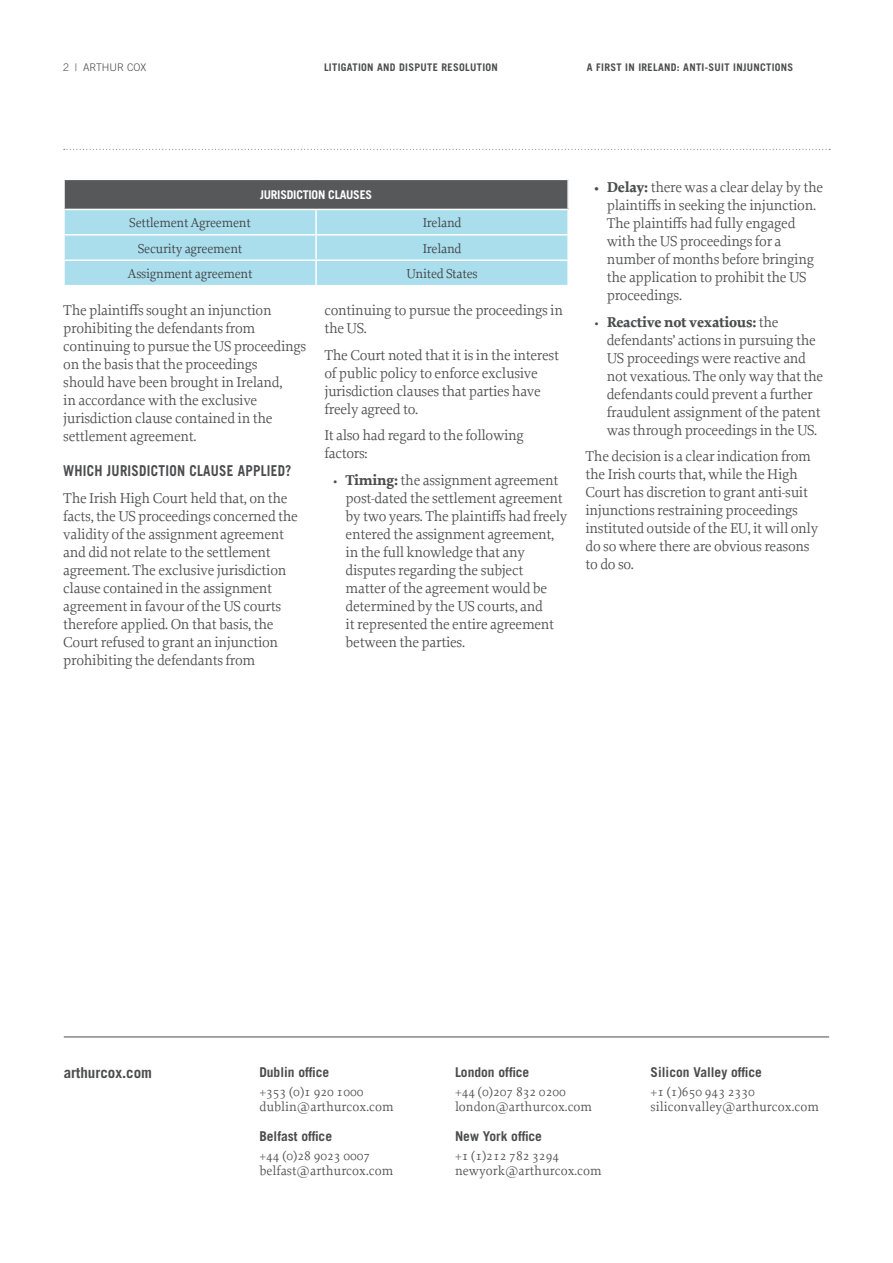
<style>
.page{position:relative;width:893px;height:1263px;background:#fff}
.page>*{position:absolute;margin:0;border:0;box-sizing:border-box;transform-origin:0 0}
.t1{font:15px/18px "Proforma";letter-spacing:-.02em;color:#4b4c4d}
.t2{font:700 15px "Trade Gothic LT Std";letter-spacing:.02em;color:#4b4c4d;scale:.89 1}
.t3{font:700 15px "Trade Gothic LT Std";color:#4b4c4d}
.t4{font:13.5px/15px "Proforma";color:#4b4c4d}
.t5{font:13.5px "Proforma";letter-spacing:-.02em;color:#3e3e3f}
.t6{font:700 13.5px "Trade Gothic LT Std";color:#4b4c4d}
.t7{font:700 12px "Trade Gothic LT Std";letter-spacing:-.02em;color:#fff}
.t8{font:700 10.5px "Trade Gothic LT Std";letter-spacing:.03em;color:#4b4c4d}
.t9{font:300 10.5px "Trade Gothic LT Std";color:#4b4c4d}
.s1{font-weight:700}
.s2{font-weight:600}
</style>
<div class="page">
<svg style="left:64px;top:149px;width:766px;height:1px"></svg>
<hr style="left:64px;top:1036px;width:765px;height:1px;background:#4b4c4d">
<div style="left:64px;top:179px;width:504px;height:30px;background:#57585a"></div>
<div style="left:65px;top:210px;width:502px;height:75px;background:#aadeed"></div>
<hr style="left:63px;top:179px;width:253px;height:1px;background:#fff">
<hr style="left:63px;top:180px;width:2px;height:29px;background:#fff">
<hr style="left:316px;top:179px;width:253px;height:1px;background:#fff">
<hr style="left:567px;top:180px;width:2px;height:29px;background:#fff">
<hr style="left:315px;top:210px;width:2px;height:24px;background:#fff">
<hr style="left:63px;top:234px;width:253px;height:2px;background:#fff">
<hr style="left:316px;top:234px;width:253px;height:2px;background:#fff">
<hr style="left:315px;top:236px;width:2px;height:23px;background:#fff">
<hr style="left:63px;top:259px;width:253px;height:2px;background:#fff">
<hr style="left:316px;top:259px;width:253px;height:2px;background:#fff">
<hr style="left:315px;top:261px;width:2px;height:24px;background:#fff">
<p class="t9" style="left:63px;top:61px;width:85px">2 | ARTHUR COX</p>
<p class="t8" style="left:324px;top:61px;width:175px">LITIGATION AND DISPUTE RESOLUTION</p>
<p class="t8" style="left:587px;top:61px;width:208px">A FIRST IN IRELAND: ANTI-SUIT INJUNCTIONS</p>
<p class="t7" style="left:260px;top:187px;width:114px">JURISDICTION CLAUSES</p>
<p class="t5" style="left:129px;top:214px;width:123px">Settlement Agreement</p>
<p class="t5" style="left:423px;top:214px;width:40px">Ireland</p>
<p class="t5" style="left:138px;top:240px;width:106px">Security agreement</p>
<p class="t5" style="left:423px;top:240px;width:40px">Ireland</p>
<p class="t5" style="left:128px;top:265px;width:127px">Assignment agreement</p>
<p class="t5" style="left:407px;top:265px;width:73px">United States</p>
<p class="t1" style="left:63px;top:301px;width:245px">The plaintiffs sought an injunction prohibiting the defendants from continuing to pursue the US proceedings on the basis that the proceedings<br>should have been brought in Ireland,<br>in accordance with the exclusive jurisdiction clause contained in the settlement agreement.</p>
<p class="t2" style="left:63px;top:462px;width:258px">WHICH JURISDICTION CLAUSE APPLIED?</p>
<p class="t1" style="left:63px;top:489px;width:236px">The Irish High Court held that, on the facts, the US proceedings concerned the validity of the assignment agreement and did not relate to the settlement agreement. The exclusive jurisdiction clause contained in the assignment agreement in favour of the US courts therefore applied. On that basis, the Court refused to grant an injunction prohibiting the defendants from</p>
<p class="t1" style="left:324px;top:301px;width:240px">continuing to pursue the proceedings in the US.</p>
<p class="t1" style="left:324px;top:346px;width:236px">The Court noted that it is in the interest of public policy to enforce exclusive jurisdiction clauses that parties have freely agreed to.</p>
<p class="t1" style="left:324px;top:426px;width:201px">It also had regard to the following factors:</p>
<p class="t1" style="left:346px;top:471px;width:223px;text-indent:-13px">• <span class="s1">Timing:</span> the assignment agreement post-dated the settlement agreement by two years. The plaintiffs had freely entered the assignment agreement, in the full knowledge that any disputes regarding the subject matter of the agreement would be determined by the US courts, and<br>it represented the entire agreement between the parties.</p>
<p class="t1" style="left:607px;top:178px;width:218px;text-indent:-13px"><span class="s2">•</span> <span class="s1">Delay:</span> there was a clear delay by the plaintiffs in seeking the injunction.<br>The plaintiffs had fully engaged with the US proceedings for a number of months before bringing the application to prohibit the US proceedings.</p>
<p class="t1" style="left:607px;top:312px;width:218px;text-indent:-13px">• <span class="s1">Reactive not vexatious:</span> the defendants’ actions in pursuing the US proceedings were reactive and not vexatious. The only way that the defendants could prevent a further fraudulent assignment of the patent was through proceedings in the US.</p>
<p class="t1" style="left:585px;top:447px;width:234px">The decision is a clear indication from the Irish courts that, while the High Court has discretion to grant anti-suit injunctions restraining proceedings instituted outside of the EU, it will only do so where there are obvious reasons to do so.</p>
<p class="t3" style="left:64px;top:1063px;width:90px">arthurcox.com</p>
<p class="t6" style="left:259px;top:1063px;width:71px">Dublin office</p>
<p class="t4" style="left:259px;top:1084px;width:136px">+353 (0)1 920 1000 dublin@arthurcox.com</p>
<p class="t6" style="left:259px;top:1128px;width:74px">Belfast office</p>
<p class="t4" style="left:259px;top:1148px;width:135px">+44 (0)28 9023 0007 belfast@arthurcox.com</p>
<p class="t6" style="left:455px;top:1063px;width:76px">London office</p>
<p class="t4" style="left:455px;top:1084px;width:139px">+44 (0)207 832 0200 london@arthurcox.com</p>
<p class="t6" style="left:455px;top:1128px;width:89px">New York office</p>
<p class="t4" style="left:455px;top:1148px;width:148px">+1 (1)212 782 3294 newyork@arthurcox.com</p>
<p class="t6" style="left:651px;top:1063px;width:113px">Silicon Valley office</p>
<p class="t4" style="left:651px;top:1084px;width:170px">+1 (1)650 943 2330 siliconvalley@arthurcox.com</p>
</div>
